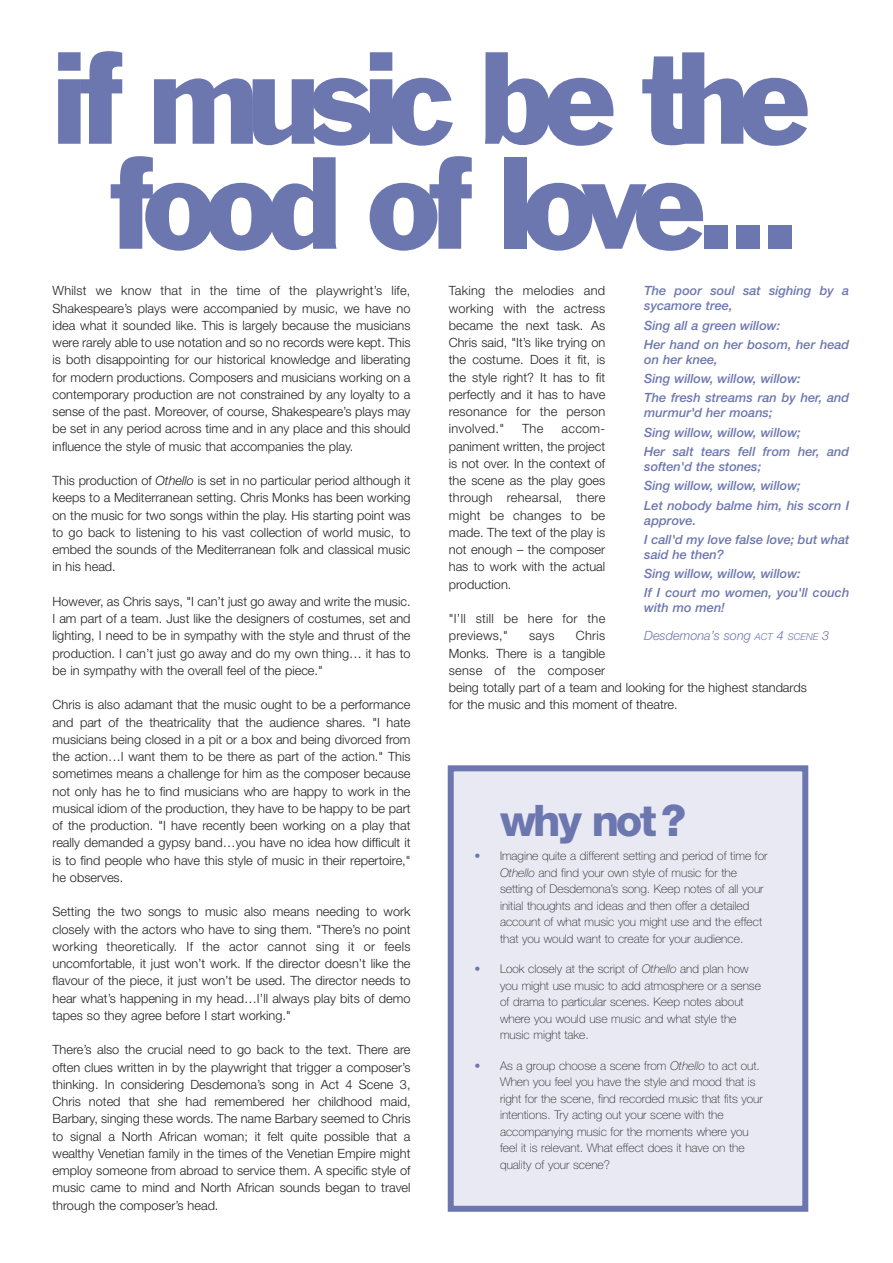
<style>
.page{position:relative;width:893px;height:1263px;background:#fff}
.page>*{position:absolute;margin:0;border:0;box-sizing:border-box;transform-origin:0 0}
.t1{font:120.15px/105px "Franklin Gothic BT";letter-spacing:-.095em;color:#6d77af;text-align:center}
.t2{font:800 43.5px "Helvetica Neue";letter-spacing:-.065em;color:#6d77af}
.t3{font:300 12.75px/17.2px "Helvetica Neue";color:#231f1f;text-align:justify}
.t4{font:italic 500 12.75px/19.2px "Helvetica Neue";color:#6d77af}
.t5{font:italic 300 12.75px/28px "Helvetica Neue";color:#6d77af}
.t6{font:300 12.75px/17.2px "Helvetica Neue";letter-spacing:.02em;color:#231f1f}
.t7{font:100 12px/16.5px "Helvetica Neue";color:#231f1f}
.s1{font-style:italic}
.s2{font-weight:500}
.s3{font-size:9.6px}
.s4{font-weight:300;color:#6d77af}
</style>
<div class="page">
<div style="left:450px;top:768px;width:355px;height:441px;background:#e8e9f2"></div>
<div style="left:447px;top:765px;width:361px;height:447px;border:6px solid #6d77af"></div>
<h1 class="t1" style="left:52px;top:62px;width:759px">if music be the food of love...</h1>
<p class="t3" style="left:53px;top:284px;width:359px">Whilst we know that in the time of the playwright’s life, Shakespeare’s plays were accompanied by music, we have no idea what it sounded like. This is largely because the musicians were rarely able to use notation and so no records were kept. This is both disappointing for our historical knowledge and liberating for modern productions. Composers and musicians working on a contemporary production are not constrained by any loyalty to a sense of the past. Moreover, of course, Shakespeare’s plays may be set in any period across time and in any place and this should influence the style of music that accompanies the play.</p>
<p class="t3" style="left:53px;top:473px;width:359px">This production of <span class="s1">Othello</span> is set in no particular period although it keeps to a Mediterranean setting. Chris Monks has been working on the music for two songs within the play. His starting point was to go back to listening to his vast collection of world music, to embed the sounds of the Mediterranean folk and classical music in his head.</p>
<p class="t3" style="left:53px;top:594px;width:359px">However, as Chris says, "I can’t just go away and write the music.<br>I am part of a team. Just like the designers of costumes, set and lighting, I need to be in sympathy with the style and thrust of the production. I can’t just go away and do my own thing… it has to be in sympathy with the overall feel of the piece."</p>
<p class="t3" style="left:53px;top:698px;width:359px">Chris is also adamant that the music ought to be a performance and part of the theatricality that the audience shares. "I hate musicians being closed in a pit or a box and being divorced from the action…I want them to be there as part of the action." This sometimes means a challenge for him as the composer because not only has he to find musicians who are happy to work in the musical idiom of the production, they have to be happy to be part of the production. "I have recently been working on a play that really demanded a gypsy band…you have no idea how difficult it is to find people who have this style of music in their repertoire," he observes.</p>
<p class="t3" style="left:53px;top:905px;width:359px">Setting the two songs to music also means needing to work closely with the actors who have to sing them. "There’s no point working theoretically. If the actor cannot sing it or feels uncomfortable, it just won’t work. If the director doesn’t like the flavour of the piece, it just won’t be used. The director needs to hear what’s happening in my head…I’ll always play bits of demo tapes so they agree before I start working."</p>
<p class="t3" style="left:53px;top:1043px;width:359px">There’s also the crucial need to go back to the text. There are often clues written in by the playwright that trigger a composer’s thinking. In considering Desdemona’s song in Act 4 Scene 3, Chris noted that she had remembered her childhood maid, Barbary, singing these words. The name Barbary seemed to Chris to signal a North African woman; it felt quite possible that a wealthy Venetian family in the times of the Venetian Empire might employ someone from abroad to service them. A specific style of music came to mind and North African sounds began to travel through the composer’s head.</p>
<p class="t3" style="left:449px;top:284px;width:158px">Taking the melodies and working with the actress became the next task. As Chris said, "It’s like trying on the costume. Does it fit, is the style right? It has to fit perfectly and it has to have resonance for the person involved."</p>
<p class="t4" style="left:644px;top:285px;width:206px;line-height:15px">The poor soul sat sighing by a sycamore tree,</p>
<p class="t4" style="left:644px;top:317px;width:206px">Sing all a green willow:<br>Her hand on her bosom, her head</p>
<p class="t4" style="left:644px;top:351px;width:206px">on her knee,<br>Sing willow, willow, willow:<br>The fresh streams ran by her, and</p>
<p class="t4" style="left:644px;top:405px;width:206px">murmur'd her moans;<br>Sing willow, willow, willow;<br>Her salt tears fell from her, and</p>
<p class="t4" style="left:644px;top:458px;width:206px">soften'd the stones;<br>Sing willow, willow, willow;<br>Let nobody balme him, his scorn I</p>
<p class="t4" style="left:644px;top:512px;width:206px">approve.<br>I call'd my love false love; but what</p>
<p class="t4" style="left:644px;top:546px;width:206px">said he then?<br>Sing willow, willow, willow:<br>If I court mo women, you'll couch</p>
<p class="t5" style="left:644px;top:595px;width:186px"><span class="s2">with mo men!<br></span>Desdemona’s song <span class="s3">ACT</span> 4 <span class="s3">SCENE</span> 3</p>
<p class="t3" style="left:522px;top:421px;width:23px">The</p>
<p class="t3" style="left:449px;top:421px;width:158px;text-indent:113px">accom&shy;paniment written, the project is not over. In the context of the scene as the play goes through rehearsal, there might be changes to be made. The text of the play is not enough – the composer has to work with the actual production.</p>
<p class="t6" style="left:449px;top:611px;width:158px">"I’ll still be here for the previews,"</p>
<p class="t3" style="left:449px;top:628px;width:359px;text-align:left;text-indent:127px">Chris<br>Monks. There is a tangible<br>sense of the composer<br>being totally part of a team and looking for the highest standards for the music and this moment of theatre.</p>
<p class="t3" style="left:529px;top:628px;width:27px">says</p>
<h2 class="t2" style="left:500px;top:805px;width:188px">why not ?</h2>
<p class="t7" style="left:500px;top:849px;width:269px;text-indent:-26px"><span class="s4">•</span> Imagine quite a different setting and period of time for <span class="s1">Othello</span> and find your own style of music for the setting of Desdemona’s song. Keep notes of all your initial thoughts and ideas and then offer a detailed account of what music you might use and the effect that you would want to create for your audience.</p>
<p class="t7" style="left:500px;top:962px;width:262px;text-indent:-26px"><span class="s4">•</span> Look closely at the script of <span class="s1">Othello</span> and plan how you might use music to add atmosphere or a sense of drama to particular scenes. Keep notes about where you would use music and what style the music might take.</p>
<p class="t7" style="left:500px;top:1058px;width:264px;text-indent:-26px"><span class="s4">•</span> As a group choose a scene from <span class="s1">Othello</span> to act out.<br>When you feel you have the style and mood that is right for the scene, find recorded music that fits your intentions. Try acting out your scene with the accompanying music for the moments where you feel it is relevant. What effect does it have on the quality of your scene?</p>
</div>
